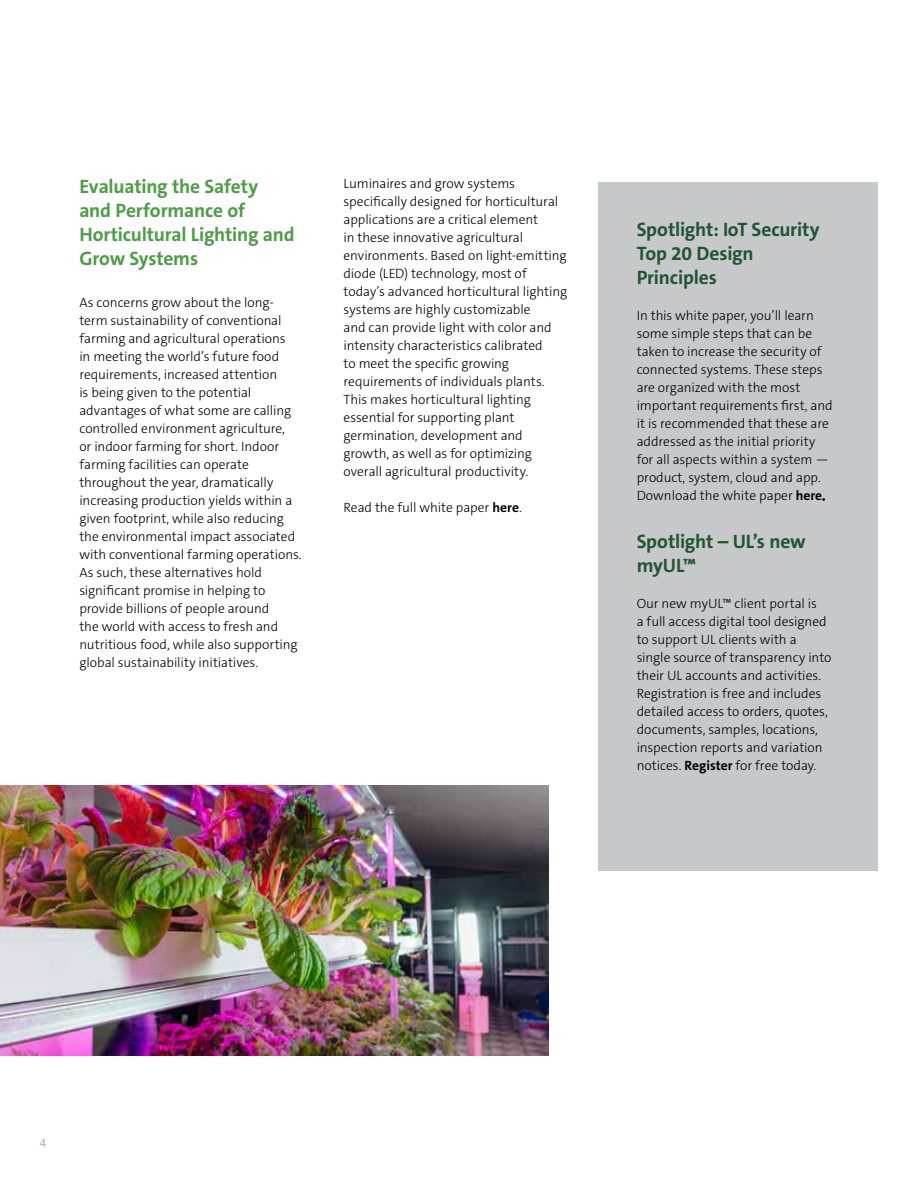
<style>
.page{position:relative;width:918px;height:1188px;background:#fff}
.page>*{position:absolute;margin:0;border:0;box-sizing:border-box;transform-origin:0 0}
.t1{font:700 19.5px/24px "The Sans C5";letter-spacing:-.01em;color:#4c9e45}
.t2{font:700 19.5px/24px "The Sans C5";letter-spacing:-.01em;color:#1e5632}
.t3{font:300 13.5px/18px "The Sans C5";letter-spacing:-.005em;color:#000}
.t4{font:300 12px "The Sans C5";color:#939598}
.s1{font-weight:700}
.s2{font-family:"The Sans Os F";font-weight:400}
</style>
<div class="page">
<div style="left:598px;top:182px;width:280px;height:689px;background:#c7c8ca"></div>
<img style="left:0;top:786px;width:549px;height:270px">
<h1 class="t1" style="left:79px;top:174px;width:217px">Evaluating the Safety and Performance of<br>Horticultural Lighting and<br>Grow Systems</h1>
<p class="t3" style="left:79px;top:293px;width:224px">As concerns grow about the long&shy;term sustainability of conventional farming and agricultural operations<br>in meeting the world’s future food requirements, increased attention<br>is being given to the potential advantages of what some are calling controlled environment agriculture,<br>or indoor farming for short. Indoor farming facilities can operate throughout the year, dramatically increasing production yields within a given footprint, while also reducing the environmental impact associated with conventional farming operations.<br>As such, these alternatives hold significant promise in helping to provide billions of people around<br>the world with access to fresh and nutritious food, while also supporting global sustainability initiatives.</p>
<p class="t3" style="left:344px;top:175px;width:225px">Luminaires and grow systems specifically designed for horticultural applications are a critical element<br>in these innovative agricultural environments. Based on light-emitting diode (LED) technology, most of today’s advanced horticultural lighting systems are highly customizable<br>and can provide light with color and intensity characteristics calibrated<br>to meet the specific growing requirements of individuals plants.<br>This makes horticultural lighting essential for supporting plant germination, development and growth, as well as for optimizing overall agricultural productivity.</p>
<p class="t3" style="left:344px;top:499px;width:180px">Read the full white paper <span class="s1">here</span>.</p>
<h1 class="t2" style="left:637px;top:218px;width:184px">Spotlight: IoT Security<br>Top 20 Design<br>Principles</h1>
<p class="t3" style="left:637px;top:307px;width:198px">In this white paper, you’ll learn some simple steps that can be taken to increase the security of connected systems. These steps are organized with the most important requirements first, and it is recommended that these are addressed as the initial priority for all aspects within a system — product, system, cloud and app.<br>Download the white paper <span class="s1">here</span><span class="s2">.</span></p>
<h1 class="t2" style="left:637px;top:530px;width:170px">Spotlight – UL’s new myUL™</h1>
<p class="t3" style="left:637px;top:595px;width:196px">Our new myUL™ client portal is<br>a full access digital tool designed to support UL clients with a single source of transparency into their UL accounts and activities.<br>Registration is free and includes detailed access to orders, quotes, documents, samples, locations, inspection reports and variation notices. <span class="s1">Register</span> for free today.</p>
<p class="t4" style="left:40px;top:1136px;width:8px">4</p>
</div>
